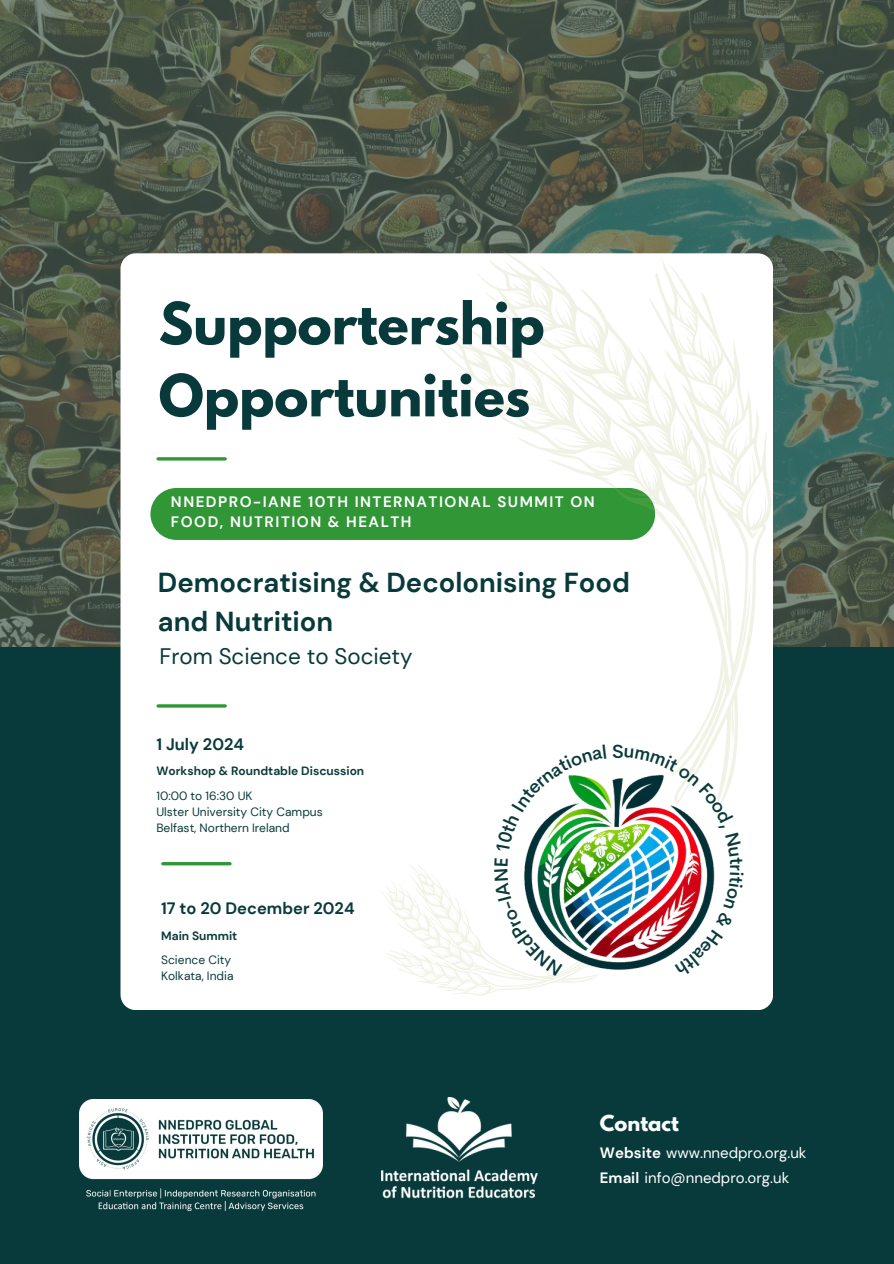
<style>
.page{position:relative;width:894px;height:1264px;background:#fff}
.page>*{position:absolute;margin:0;border:0;box-sizing:border-box;transform-origin:0 0}
.t1{font:700 51.45px/72px "League Spartan";color:#093a3b}
.t2{font:700 27.45px/38.2px "DM Sans";color:#093a3b}
.t3{font:22.35px "DM Sans";color:#093a3b}
.t4{font:700 19.5px "League Spartan";color:#fefefe}
.t5{font:500 18.9px "Cerebri Sans";color:#093a3b}
.t6{font:700 16.5px "DM Sans";color:#093a3b}
.t7{font:700 15.15px/20.2px "DM Sans";letter-spacing:.1em;color:#fefefe}
.t8{font:15px/25px "DM Sans";color:#fefefe}
.t9{font:12px/16px "DM Sans";color:#093a3b}
.t10{font:700 12px "DM Sans";color:#093a3b}
.s1{font-weight:700}
</style>
<div class="page">
<div style="left:0;top:0;width:893px;height:1263px;background:#093a3b"></div>
<img style="left:0;top:0;width:893px;height:647px">
<div style="left:120px;top:253px;width:652px;height:757px;background:#fff;border-radius:15px"></div>
<hr style="left:158px;top:457px;width:67px;height:3px;background:#309636">
<hr style="left:158px;top:704px;width:67px;height:3px;background:#309636">
<div style="left:150px;top:488px;width:505px;height:52px;background:#309636;border-radius:26px"></div>
<hr style="left:163px;top:862px;width:67px;height:3px;background:#309636">
<svg style="left:434px;top:322px;width:42px;height:218px"></svg>
<svg style="left:731px;top:255px;width:40px;height:388px"></svg>
<svg style="left:476px;top:250px;width:255px;height:331px"></svg>
<svg style="left:708px;top:521px;width:9px;height:31px"></svg>
<img style="left:526px;top:778px;width:98px;height:192px">
<img style="left:79px;top:1099px;width:243px;height:111px">
<img style="left:381px;top:1097px;width:156px;height:102px">
<svg style="left:382px;top:858px;width:216px;height:137px"></svg>
<img style="left:526px;top:775px;width:80px;height:76px">
<svg style="left:624px;top:581px;width:126px;height:389px"></svg>
<h5 class="t1" style="left:159px;top:294px;width:387px">Supportership<br>Opportunities</h5>
<h1 class="t7" style="left:171px;top:491px;width:425px">NNEDPRO-IANE 10TH INTERNATIONAL SUMMIT ON<br>FOOD, NUTRITION &amp; HEALTH</h1>
<p class="t2" style="left:158px;top:564px;width:473px">Democratising &amp; Decolonising Food and Nutrition</p>
<h3 class="t3" style="left:159px;top:641px;width:255px">From Science to Society</h3>
<h3 class="t6" style="left:156px;top:733px;width:89px">1 July 2024</h3>
<p class="t10" style="left:156px;top:763px;width:209px">Workshop &amp; Roundtable Discussion</p>
<p class="t9" style="left:156px;top:788px;width:168px">10:00 to 16:30 UK<br>Ulster University City Campus<br>Belfast, Northern Ireland</p>
<h3 class="t6" style="left:161px;top:897px;width:195px">17 to 20 December 2024</h3>
<p class="t10" style="left:161px;top:927px;width:78px">Main Summit</p>
<p class="t9" style="left:161px;top:952px;width:74px">Science City<br>Kolkata, India</p>
<h3 class="t5" style="left:612px;top:738px;width:13px">S</h3>
<h3 class="t4" style="left:599px;top:1113px;width:80px">Contact</h3>
<p class="t8" style="left:599px;top:1140px;width:208px"><span class="s1">Website</span> www.nnedpro.org.uk<br><span class="s1">Email</span> info@nnedpro.org.uk</p>
</div>
